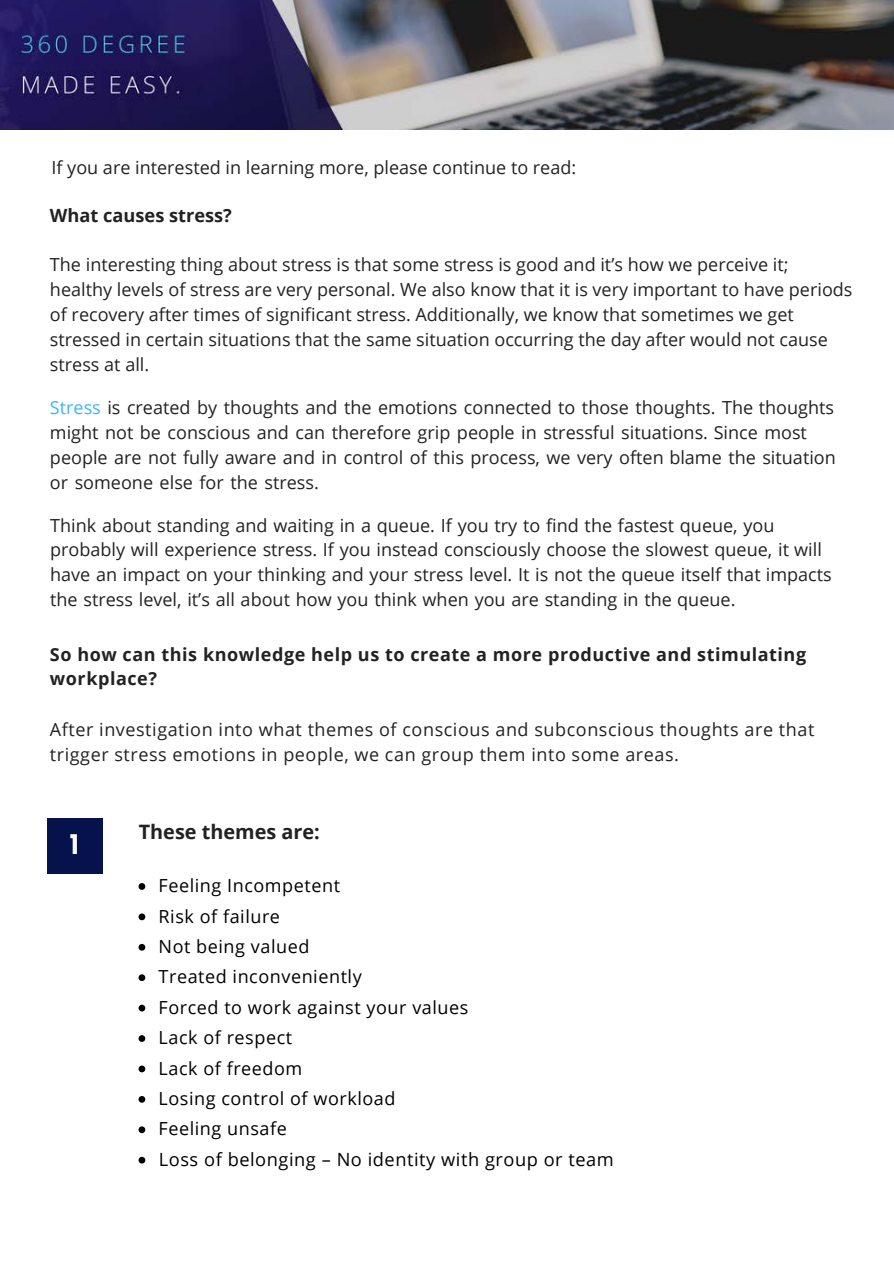
<style>
.page{position:relative;width:894px;height:1264px;background:#fff}
.page>*{position:absolute;margin:0;border:0;box-sizing:border-box;transform-origin:0 0}
.t1{font:700 28.2px "Kollektif";color:#fcfff9}
.t2{font:700 19.8px "Open Sans";color:#222}
.t3{font:18.15px "Open Sans";letter-spacing:.03em;color:#000}
.t4{font:700 18.15px "Open Sans";color:#222}
.t5{font:18px/24.8px "Open Sans";color:#222}
.t6{font:18px/30.5px "Open Sans";letter-spacing:.03em;color:#000}
.t7{font:18px/24.8px "Open Sans";letter-spacing:.03em;color:#222}
.t8{font:700 18px/24.8px "Open Sans";letter-spacing:.03em;color:#222}
.s1{color:#38b6ff}
</style>
<div class="page">
<div style="left:47px;top:818px;width:55px;height:55px;background:#05124b"></div>
<svg style="left:138px;top:883px;width:7px;height:6px"></svg>
<svg style="left:138px;top:913px;width:7px;height:7px"></svg>
<svg style="left:138px;top:943px;width:7px;height:7px"></svg>
<svg style="left:138px;top:974px;width:7px;height:7px"></svg>
<svg style="left:138px;top:1004px;width:7px;height:7px"></svg>
<svg style="left:138px;top:1035px;width:7px;height:6px"></svg>
<svg style="left:138px;top:1065px;width:7px;height:7px"></svg>
<svg style="left:138px;top:1096px;width:7px;height:6px"></svg>
<svg style="left:138px;top:1126px;width:7px;height:7px"></svg>
<svg style="left:138px;top:1156px;width:7px;height:7px"></svg>
<img style="left:0;top:0;width:893px;height:129px">
<p class="t5" style="left:51px;top:154px;width:526px">If you are interested in learning more, please continue to read:</p>
<p class="t4" style="left:50px;top:202px;width:183px">What causes stress?</p>
<p class="t5" style="left:50px;top:252px;width:803px">The interesting thing about stress is that some stress is good and it’s how we perceive it; healthy levels of stress are very personal. We also know that it is very important to have periods of recovery after times of significant stress. Additionally, we know that sometimes we get stressed in certain situations that the same situation occurring the day after would not cause stress at all.</p>
<p class="t5" style="left:50px;top:395px;width:787px"><span class="s1">Stress</span> is created by thoughts and the emotions connected to those thoughts. The thoughts might not be conscious and can therefore grip people in stressful situations. Since most people are not fully aware and in control of this process, we very often blame the situation or someone else for the stress.</p>
<p class="t5" style="left:50px;top:512px;width:783px">Think about standing and waiting in a queue. If you try to find the fastest queue, you probably will experience stress. If you instead consciously choose the slowest queue, it will have an impact on your thinking and your stress level. It is not the queue itself that impacts the stress level, it’s all about how you think when you are standing in the queue.</p>
<p class="t8" style="left:50px;top:641px;width:757px">So how can this knowledge help us to create a more productive and stimulating workplace?</p>
<p class="t7" style="left:50px;top:717px;width:765px">After investigation into what themes of conscious and subconscious thoughts are that trigger stress emotions in people, we can group them into some areas.</p>
<h1 class="t1" style="left:69px;top:831px;width:12px">1</h1>
<p class="t2" style="left:139px;top:818px;width:183px">These themes are:</p>
<p class="t6" style="left:158px;top:869px;width:311px">Feeling Incompetent<br>Risk of failure<br>Not being valued<br>Treated inconveniently<br>Forced to work against your values<br>Lack of respect<br>Lack of freedom<br>Losing control of workload<br>Feeling unsafe</p>
<p class="t3" style="left:159px;top:1146px;width:456px">Loss of belonging – No identity with group or team</p>
</div>
